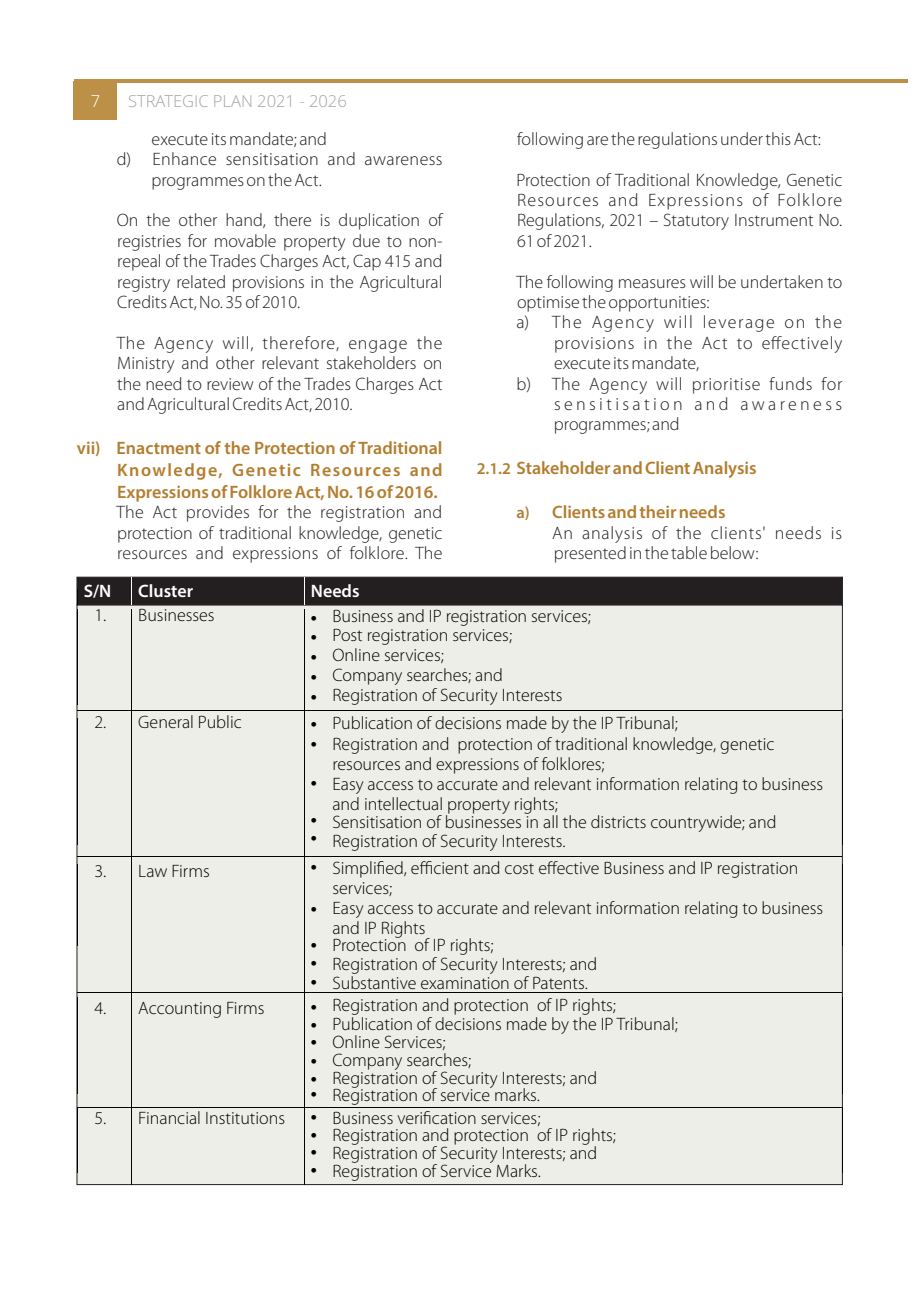
<style>
.page{position:relative;width:920px;height:1290px;background:#fff}
.page>*{position:absolute;margin:0;border:0;box-sizing:border-box;transform-origin:0 0}
.t1{font:300 18px/20.4px "Myriad Pro";color:#020203}
.t2{font:300 18px/20.4px "Myriad Pro";color:#231f20;text-align:justify}
.t3{font:600 18px/22px "Myriad Pro";color:#b37d2e;text-align:justify}
.t4{font:300 18px/20.4px "Myriad Pro";letter-spacing:.045em;color:#231f20}
.t5{font:300 18px "Myriad Pro";letter-spacing:.02em;color:#231f20}
.t6{font:300 18px "Myriad Pro";letter-spacing:.04em;color:#231f20}
.t7{font:300 18px "Myriad Pro";letter-spacing:.085em;color:#231f20}
.t8{font:300 18px "Myriad Pro";letter-spacing:.185em;color:#231f20}
.t9{font:600 18px "Myriad Pro";color:#fff}
.t10{font:300 16.5px "Open Sans";color:#a5a4a4}
.t11{font:300 16.5px "Open Sans";color:#fff}
.s1{font-size:16.5px}
.s2{font-weight:600;font-size:16.5px;color:#b37d2e}
.s3{font-weight:600;color:#b37d2e}
</style>
<div class="page">
<div style="left:77px;top:604px;width:766px;height:581px;background:#eeeee8;border:1px solid #231f20"></div>
<div style="left:77px;top:577px;width:766px;height:28px;background:#231f20;border:1px solid #231f20"></div>
<hr style="left:74px;top:79px;width:833px;height:4px;background:#bd9048">
<div style="left:73px;top:81px;width:44px;height:38px;background:#bd9048"></div>
<svg style="left:77px;top:589px;width:1px;height:15px"></svg>
<svg style="left:304px;top:577px;width:1px;height:27px"></svg>
<hr style="left:77px;top:609px;width:1px;height:95px;background:#020203">
<hr style="left:132px;top:609px;width:1px;height:575px;background:#020203">
<hr style="left:304px;top:609px;width:1px;height:575px;background:#020203">
<hr style="left:77px;top:710px;width:765px;height:1px;background:#020203">
<hr style="left:77px;top:719px;width:1px;height:126px;background:#020203">
<hr style="left:842px;top:719px;width:1px;height:126px;background:#020203">
<hr style="left:77px;top:856px;width:765px;height:1px;background:#020203">
<hr style="left:77px;top:865px;width:1px;height:81px;background:#020203">
<hr style="left:842px;top:865px;width:1px;height:81px;background:#020203">
<hr style="left:77px;top:992px;width:765px;height:1px;background:#020203">
<hr style="left:77px;top:998px;width:1px;height:96px;background:#020203">
<hr style="left:842px;top:998px;width:1px;height:96px;background:#020203">
<hr style="left:78px;top:1107px;width:54px;height:1px;background:#020203">
<hr style="left:132px;top:1107px;width:172px;height:1px;background:#020203">
<hr style="left:305px;top:1107px;width:537px;height:1px;background:#020203">
<hr style="left:77px;top:1108px;width:1px;height:64px;background:#020203">
<hr style="left:842px;top:1108px;width:1px;height:64px;background:#020203">
<p class="t11" style="left:91px;top:94px;width:11px">7</p>
<p class="t10" style="left:128px;top:94px;width:220px">STRATEGIC PLAN 2021 - 2026</p>
<p class="t2" style="left:152px;top:130px;width:177px">execute its mandate; and</p>
<p class="t5" style="left:117px;top:152px;width:327px">d) Enhance sensitisation and awareness</p>
<p class="t2" style="left:152px;top:171px;width:172px">programmes on the Act.</p>
<p class="t2" style="left:117px;top:212px;width:327px">On the other hand, there is duplication of registries for movable property due to non&shy;repeal of the Trades Charges Act, Cap 415 and registry related provisions in the Agricultural Credits Act, No. 35 of 2010.</p>
<p class="t2" style="left:117px;top:334px;width:327px">The Agency will, therefore, engage the Ministry and other relevant stakeholders on the need to review of the Trades Charges Act and Agricultural Credits Act, 2010.</p>
<p class="t3" style="left:117px;top:438px;width:327px;text-indent:-40px">vii) Enactment of the Protection of Traditional Knowledge, Genetic Resources and Expressions of Folklore Act, No. 16 of 2016.</p>
<p class="t2" style="left:117px;top:504px;width:327px">The Act provides for the registration and protection of traditional knowledge, genetic resources and expressions of folklore. The</p>
<p class="t2" style="left:517px;top:130px;width:305px">following are the regulations under this Act:</p>
<p class="t2" style="left:516px;top:171px;width:327px">Protection of Traditional Knowledge, Genetic Resources and Expressions of Folklore Regulations, 2021 – Statutory Instrument No.<br>61 of 2021.</p>
<p class="t2" style="left:516px;top:273px;width:327px">The following measures will be undertaken to</p>
<p class="t2" style="left:517px;top:293px;width:194px">optimise the opportunities:</p>
<p class="t7" style="left:516px;top:315px;width:327px">a) The Agency will leverage on the</p>
<p class="t4" style="left:554px;top:334px;width:290px">provisions in the Act to effectively</p>
<p class="t2" style="left:554px;top:354px;width:147px">execute its mandate,</p>
<p class="t6" style="left:516px;top:376px;width:327px">b) The Agency will prioritise funds for</p>
<p class="t8" style="left:554px;top:396px;width:290px">sensitisation and awareness</p>
<p class="t2" style="left:554px;top:416px;width:127px">programmes; and</p>
<p class="t3" style="left:477px;top:459px;width:281px"><span class="s1">2.1.2</span> Stakeholder and Client Analysis</p>
<p class="t4" style="left:552px;top:504px;width:292px;text-indent:-36px"><span class="s2">a)</span> <span class="s3">Clients and their needs<br></span>An analysis of the clients' needs is presented in the table below:</p>
<p class="t9" style="left:84px;top:583px;width:29px">S/N</p>
<p class="t9" style="left:138px;top:583px;width:56px">Cluster</p>
<p class="t9" style="left:311px;top:583px;width:50px">Needs</p>
<p class="t1" style="left:94px;top:606px;width:122px">1. Businesses</p>
<p class="t1" style="left:311px;top:607px;width:282px">• Business and IP registration services;</p>
<p class="t1" style="left:311px;top:626px;width:203px">• Post registration services;</p>
<p class="t1" style="left:311px;top:646px;width:134px">• Online services;</p>
<p class="t1" style="left:311px;top:666px;width:193px">• Company searches; and</p>
<p class="t1" style="left:311px;top:686px;width:253px">• Registration of Security Interests</p>
<p class="t1" style="left:94px;top:714px;width:149px">2. General Public</p>
<p class="t1" style="left:311px;top:715px;width:369px">• Publication of decisions made by the IP Tribunal;</p>
<p class="t1" style="left:332px;top:735px;width:444px;text-indent:-22px">• Registration and protection of traditional knowledge, genetic resources and expressions of folklores;</p>
<p class="t1" style="left:332px;top:775px;width:492px;text-indent:-22px">• Easy access to accurate and relevant information relating to business and intellectual property rights;</p>
<p class="t1" style="left:311px;top:813px;width:467px">• Sensitisation of businesses in all the districts countrywide; and</p>
<p class="t1" style="left:311px;top:832px;width:256px">• Registration of Security Interests.</p>
<p class="t1" style="left:94px;top:862px;width:117px">3. Law Firms</p>
<p class="t1" style="left:332px;top:859px;width:467px;text-indent:-22px">• Simplified, efficient and cost effective Business and IP registration services;</p>
<p class="t1" style="left:485px;top:863px;width:7px">-</p>
<p class="t1" style="left:332px;top:899px;width:492px;text-indent:-22px">• Easy access to accurate and relevant information relating to business and IP Rights</p>
<p class="t1" style="left:311px;top:936px;width:184px">• Protection of IP rights;</p>
<p class="t1" style="left:311px;top:955px;width:288px">• Registration of Security Interests; and</p>
<p class="t1" style="left:311px;top:974px;width:278px">• Substantive examination of Patents.</p>
<p class="t1" style="left:94px;top:999px;width:172px">4. Accounting Firms</p>
<p class="t1" style="left:311px;top:996px;width:307px">• Registration and protection of IP rights;</p>
<p class="t1" style="left:311px;top:1015px;width:369px">• Publication of decisions made by the IP Tribunal;</p>
<p class="t1" style="left:311px;top:1033px;width:136px">• Online Services;</p>
<p class="t1" style="left:311px;top:1051px;width:162px">• Company searches;</p>
<p class="t1" style="left:311px;top:1070px;width:288px">• Registration of Security Interests; and</p>
<p class="t1" style="left:311px;top:1086px;width:230px">• Registration of service marks.</p>
<p class="t1" style="left:94px;top:1110px;width:192px">5. Financial Institutions</p>
<p class="t1" style="left:311px;top:1109px;width:231px">• Business verification services;</p>
<p class="t1" style="left:311px;top:1127px;width:307px">• Registration and protection of IP rights;</p>
<p class="t1" style="left:311px;top:1144px;width:288px">• Registration of Security Interests; and</p>
<p class="t1" style="left:311px;top:1162px;width:232px">• Registration of Service Marks.</p>
</div>
